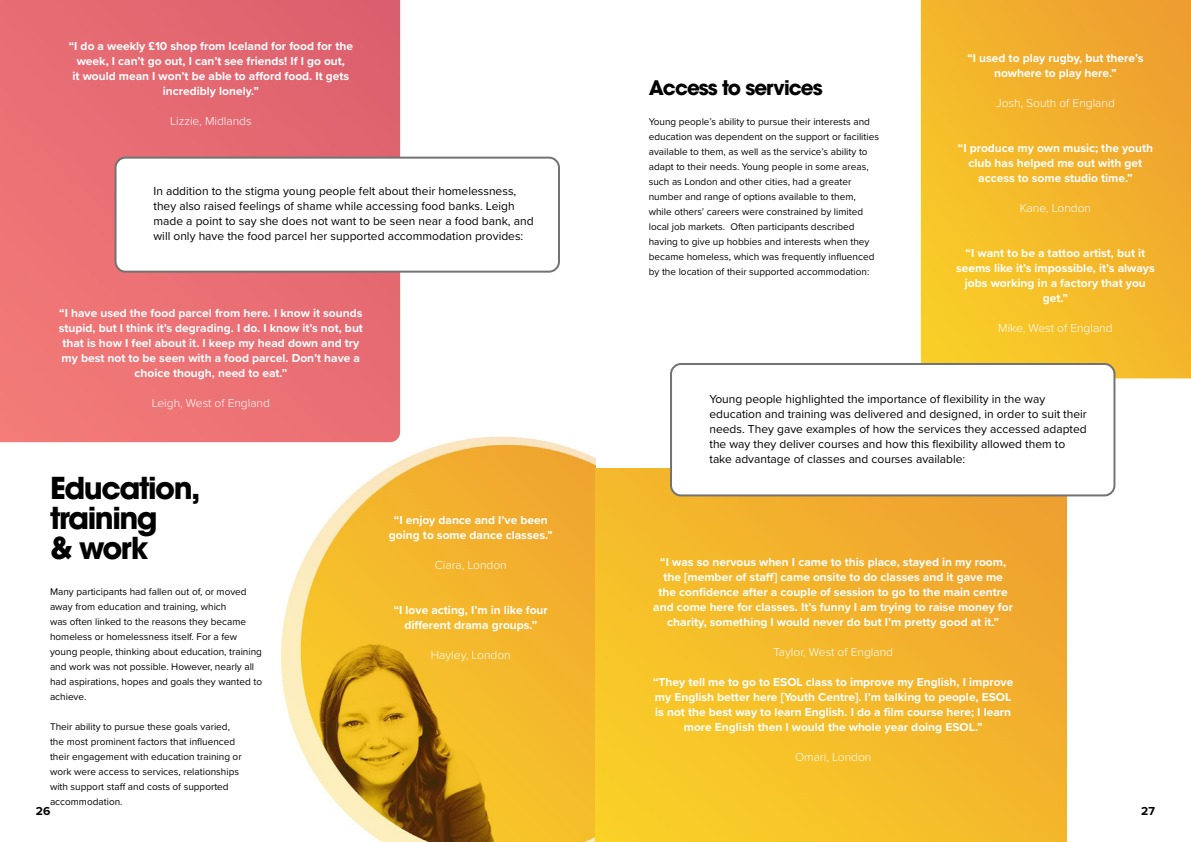
<style>
.page{position:relative;width:1191px;height:842px;background:#fff}
.page>*{position:absolute;margin:0;border:0;box-sizing:border-box;transform-origin:0 0}
.t1{font:700 30px/30px "ITC Avant Garde Pro";letter-spacing:-.05em;color:#000}
.t2{font:700 20px "ITC Avant Garde Pro";letter-spacing:-.05em;color:#000}
.t3{font:700 12px/15px "Proxima Nova";color:#fff;text-align:center}
.t4{font:12px/15px "Proxima Nova";color:#000}
.t5{font:300 12px "Proxima Nova";color:#fff}
.t6{font:700 12px "Proxima Nova";color:#000}
.t7{font:10px/15px "Proxima Nova";color:#000}
</style>
<div class="page">
<img style="left:265px;top:426px;width:330px;height:416px">
<img style="left:0;top:0;width:400px;height:442px">
<div style="left:116px;top:158px;width:443px;height:114px;background:#fff;border-radius:10px"></div>
<div style="left:114px;top:157px;width:446px;height:116px;border:2px solid #727375;border-radius:10px"></div>
<img style="left:921px;top:0;width:270px;height:378px">
<img style="left:595px;top:469px;width:472px;height:373px">
<div style="left:671px;top:364px;width:443px;height:131px;background:#fff;border-radius:10px"></div>
<div style="left:670px;top:363px;width:445px;height:133px;border:2px solid #727375;border-radius:10px"></div>
<p class="t3" style="left:69px;top:38px;width:286px">“I do a weekly £10 shop from Iceland for food for the week, I can’t go out, I can’t see friends! If I go out,<br>it would mean I won’t be able to afford food. It gets incredibly lonely.”</p>
<p class="t5" style="left:170px;top:112px;width:83px">Lizzie, Midlands</p>
<p class="t4" style="left:153px;top:183px;width:381px">In addition to the stigma young people felt about their homelessness, they also raised feelings of shame while accessing food banks. Leigh made a point to say she does not want to be seen near a food bank, and will only have the food parcel her supported accommodation provides:</p>
<p class="t3" style="left:59px;top:306px;width:306px">“I have used the food parcel from here. I know it sounds stupid, but I think it’s degrading. I do. I know it’s not, but that is how I feel about it. I keep my head down and try my best not to be seen with a food parcel. Don’t have a choice though, need to eat.”</p>
<p class="t5" style="left:152px;top:394px;width:120px">Leigh, West of England</p>
<h1 class="t1" style="left:50px;top:473px;width:152px">Education, training<br>&amp; work</h1>
<p class="t7" style="left:50px;top:583px;width:213px">Many participants had fallen out of, or moved away from education and training, which<br>was often linked to the reasons they became homeless or homelessness itself. For a few young people, thinking about education, training and work was not possible. However, nearly all had aspirations, hopes and goals they wanted to achieve.</p>
<p class="t7" style="left:50px;top:718px;width:193px">Their ability to pursue these goals varied, the most prominent factors that influenced their engagement with education training or work were access to services, relationships with support staff and costs of supported accommodation.</p>
<p class="t3" style="left:389px;top:512px;width:165px">“I enjoy dance and I’ve been going to some dance classes.”</p>
<p class="t5" style="left:435px;top:556px;width:73px">Ciara, London</p>
<p class="t3" style="left:394px;top:602px;width:156px">“I love acting, I’m in like four different drama groups.”</p>
<p class="t5" style="left:431px;top:646px;width:81px">Hayley, London</p>
<h2 class="t2" style="left:649px;top:74px;width:175px">Access to services</h2>
<p class="t7" style="left:649px;top:114px;width:232px">Young people’s ability to pursue their interests and education was dependent on the support or facilities available to them, as well as the service’s ability to adapt to their needs. Young people in some areas, such as London and other cities, had a greater number and range of options available to them, while others’ careers were constrained by limited local job markets. Often participants described having to give up hobbies and interests when they became homeless, which was frequently influenced by the location of their supported accommodation:</p>
<p class="t3" style="left:967px;top:50px;width:178px">“I used to play rugby, but there’s nowhere to play here.”</p>
<p class="t5" style="left:996px;top:94px;width:120px">Josh, South of England</p>
<p class="t3" style="left:957px;top:140px;width:197px">“I produce my own music; the youth club has helped me out with get access to some studio time.”</p>
<p class="t5" style="left:1019px;top:199px;width:73px">Kane, London</p>
<p class="t3" style="left:956px;top:245px;width:200px">“I want to be a tattoo artist, but it seems like it’s impossible, it’s always jobs working in a factory that you get.”</p>
<p class="t5" style="left:998px;top:319px;width:116px">Mike, West of England</p>
<p class="t4" style="left:709px;top:391px;width:379px">Young people highlighted the importance of flexibility in the way education and training was delivered and designed, in order to suit their needs. They gave examples of how the services they accessed adapted the way they deliver courses and how this flexibility allowed them to take advantage of classes and courses available:</p>
<p class="t3" style="left:653px;top:554px;width:361px">“I was so nervous when I came to this place, stayed in my room, the [member of staff] came onsite to do classes and it gave me the confidence after a couple of session to go to the main centre and come here for classes. It’s funny I am trying to raise money for charity, something I would never do but I’m pretty good at it.”</p>
<p class="t5" style="left:773px;top:643px;width:121px">Taylor, West of England</p>
<p class="t3" style="left:653px;top:674px;width:362px">“They tell me to go to ESOL class to improve my English, I improve my English better here [Youth Centre]. I’m talking to people, ESOL is not the best way to learn English. I do a film course here; I learn more English then I would the whole year doing ESOL.”</p>
<p class="t5" style="left:795px;top:748px;width:78px">Omari, London</p>
<p class="t6" style="left:36px;top:802px;width:16px">26</p>
<p class="t6" style="left:1141px;top:802px;width:15px">27</p>
</div>
